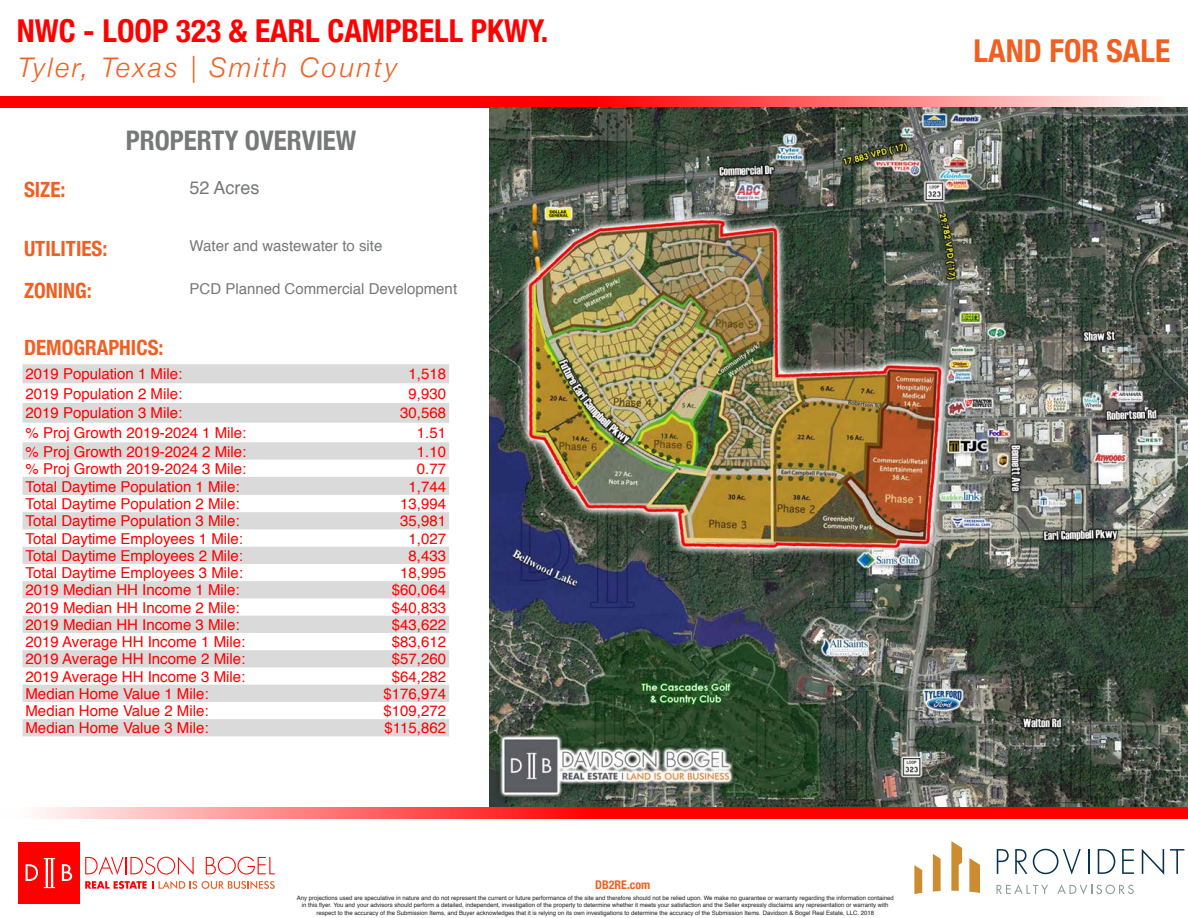
<style>
.page{position:relative;width:1188px;height:918px;background:#fff}
.page>*{position:absolute;margin:0;border:0;box-sizing:border-box;transform-origin:0 0}
.t1{font:700 condensed 31.5px "Helvetica Neue";color:#f00}
.t2{font:700 condensed 31.5px "Helvetica Neue";color:#f16022}
.t3{font:italic 300 27px "Helvetica Neue";letter-spacing:.1em;color:#f16022}
.t4{font:700 condensed 27px "Helvetica Neue";color:#777879}
.t5{font:700 condensed 21px "Helvetica Neue";color:#f06023}
.t6{font:18px "Helvetica";color:#777879}
.t7{font:15px "Helvetica";color:#f00}
.t8{font:15px "Helvetica";color:#777879}
.t9{font:700 condensed 12px "Helvetica Neue";color:#f26022}
.t10{font:6px/7.2px "Helvetica";color:#231f20;text-align:center}
</style>
<div class="page">
<svg style="left:0;top:96px;width:1188px;height:12px;background:#f53f3e"></svg>
<div style="left:18px;top:842px;width:61px;height:62px;background:#f00"></div>
<svg style="left:26px;top:864px;width:12px;height:17px"></svg>
<svg style="left:62px;top:864px;width:10px;height:17px"></svg>
<svg style="left:44px;top:858px;width:11px;height:30px"></svg>
<svg style="left:85px;top:856px;width:109px;height:19px"></svg>
<svg style="left:206px;top:857px;width:69px;height:18px"></svg>
<svg style="left:159px;top:881px;width:116px;height:8px"></svg>
<svg style="left:85px;top:881px;width:68px;height:8px"></svg>
<svg style="left:40px;top:807px;width:1148px;height:12px;background:#ff3b3b"></svg>
<svg style="left:914px;top:865px;width:8px;height:29px"></svg>
<svg style="left:933px;top:854px;width:8px;height:38px"></svg>
<svg style="left:951px;top:841px;width:11px;height:50px"></svg>
<svg style="left:969px;top:858px;width:11px;height:35px"></svg>
<svg style="left:997px;top:849px;width:12px;height:25px"></svg>
<svg style="left:1015px;top:849px;width:66px;height:26px"></svg>
<svg style="left:1088px;top:849px;width:1px;height:25px"></svg>
<svg style="left:1098px;top:849px;width:17px;height:25px"></svg>
<svg style="left:1122px;top:849px;width:12px;height:25px"></svg>
<svg style="left:1142px;top:849px;width:22px;height:26px"></svg>
<svg style="left:1170px;top:849px;width:14px;height:25px"></svg>
<svg style="left:996px;top:884px;width:52px;height:10px"></svg>
<svg style="left:1057px;top:884px;width:77px;height:10px"></svg>
<img style="left:489px;top:108px;width:699px;height:699px">
<svg style="left:22px;top:364px;width:427px;height:372px;fill:#e1e0e1"></svg>
<h1 class="t1" style="left:17px;top:13px;width:533px">NWC - LOOP 323 &amp; EARL CAMPBELL PKWY.</h1>
<h2 class="t3" style="left:18px;top:56px;width:381px">Tyler, Texas | Smith County</h2>
<h2 class="t4" style="left:126px;top:125px;width:232px">PROPERTY OVERVIEW</h2>
<h3 class="t5" style="left:24px;top:178px;width:43px">SIZE:</h3>
<p class="t6" style="left:190px;top:180px;width:72px">52 Acres</p>
<h3 class="t5" style="left:24px;top:236px;width:85px">UTILITIES:</h3>
<p class="t8" style="left:190px;top:240px;width:194px">Water and wastewater to site</p>
<h3 class="t5" style="left:24px;top:278px;width:70px">ZONING:</h3>
<p class="t8" style="left:190px;top:277px;width:269px">PCD Planned Commercial Development</p>
<h3 class="t5" style="left:24px;top:335px;width:141px">DEMOGRAPHICS:</h3>
<p class="t7" style="left:26px;top:368px;width:158px">2019 Population 1 Mile:</p>
<p class="t7" style="left:409px;top:363px;width:39px">1,518</p>
<p class="t7" style="left:25px;top:388px;width:158px">2019 Population 2 Mile:</p>
<p class="t7" style="left:409px;top:382px;width:39px">9,930</p>
<p class="t7" style="left:26px;top:407px;width:158px">2019 Population 3 Mile:</p>
<p class="t7" style="left:400px;top:402px;width:47px">30,568</p>
<p class="t7" style="left:26px;top:427px;width:222px">% Proj Growth 2019-2024 1 Mile:</p>
<p class="t7" style="left:417px;top:427px;width:31px">1.51</p>
<p class="t7" style="left:26px;top:446px;width:222px">% Proj Growth 2019-2024 2 Mile:</p>
<p class="t7" style="left:417px;top:446px;width:31px">1.10</p>
<p class="t7" style="left:26px;top:463px;width:222px">% Proj Growth 2019-2024 3 Mile:</p>
<p class="t7" style="left:417px;top:463px;width:31px">0.77</p>
<p class="t7" style="left:26px;top:480px;width:216px">Total Daytime Population 1 Mile:</p>
<p class="t7" style="left:409px;top:475px;width:39px">1,744</p>
<p class="t7" style="left:26px;top:498px;width:216px">Total Daytime Population 2 Mile:</p>
<p class="t7" style="left:400px;top:492px;width:47px">13,994</p>
<p class="t7" style="left:26px;top:515px;width:216px">Total Daytime Population 3 Mile:</p>
<p class="t7" style="left:400px;top:510px;width:47px">35,981</p>
<p class="t7" style="left:26px;top:533px;width:219px">Total Daytime Employees 1 Mile:</p>
<p class="t7" style="left:409px;top:527px;width:39px">1,027</p>
<p class="t7" style="left:26px;top:550px;width:219px">Total Daytime Employees 2 Mile:</p>
<p class="t7" style="left:409px;top:544px;width:39px">8,433</p>
<p class="t7" style="left:26px;top:567px;width:219px">Total Daytime Employees 3 Mile:</p>
<p class="t7" style="left:400px;top:561px;width:47px">18,995</p>
<p class="t7" style="left:26px;top:584px;width:216px">2019 Median HH Income 1 Mile:</p>
<p class="t7" style="left:392px;top:579px;width:56px">$60,064</p>
<p class="t7" style="left:26px;top:602px;width:216px">2019 Median HH Income 2 Mile:</p>
<p class="t7" style="left:392px;top:596px;width:56px">$40,833</p>
<p class="t7" style="left:26px;top:619px;width:216px">2019 Median HH Income 3 Mile:</p>
<p class="t7" style="left:392px;top:613px;width:56px">$43,622</p>
<p class="t7" style="left:26px;top:636px;width:221px">2019 Average HH Income 1 Mile:</p>
<p class="t7" style="left:392px;top:630px;width:56px">$83,612</p>
<p class="t7" style="left:26px;top:653px;width:221px">2019 Average HH Income 2 Mile:</p>
<p class="t7" style="left:392px;top:648px;width:56px">$57,260</p>
<p class="t7" style="left:26px;top:671px;width:221px">2019 Average HH Income 3 Mile:</p>
<p class="t7" style="left:392px;top:665px;width:56px">$64,282</p>
<p class="t7" style="left:26px;top:688px;width:185px">Median Home Value 1 Mile:</p>
<p class="t7" style="left:384px;top:682px;width:64px">$176,974</p>
<p class="t7" style="left:26px;top:705px;width:185px">Median Home Value 2 Mile:</p>
<p class="t7" style="left:384px;top:699px;width:64px">$109,272</p>
<p class="t7" style="left:26px;top:722px;width:185px">Median Home Value 3 Mile:</p>
<p class="t7" style="left:385px;top:717px;width:63px">$115,862</p>
<p class="t9" style="left:595px;top:878px;width:57px">DB2RE.com</p>
<p class="t10" style="left:297px;top:895px;width:598px">Any projections used are speculative in nature and do not represent the current or future performance of the site and therefore should not be relied upon. We make no guarantee or warranty regarding the information contained in this flyer. You and your advisors should perform a detailed, independent, investigation of the property to determine whether it meets your satisfaction and the Seller expressly disclaims any representation or warranty with respect to the accuracy of the Submission Items, and Buyer acknowledges that it is relying on its own investigations to determine the accuracy of the Submission Items. Davidson &amp; Bogel Real Estate, LLC. 2018</p>
<h1 class="t2" style="left:974px;top:32px;width:198px">LAND FOR SALE</h1>
</div>
